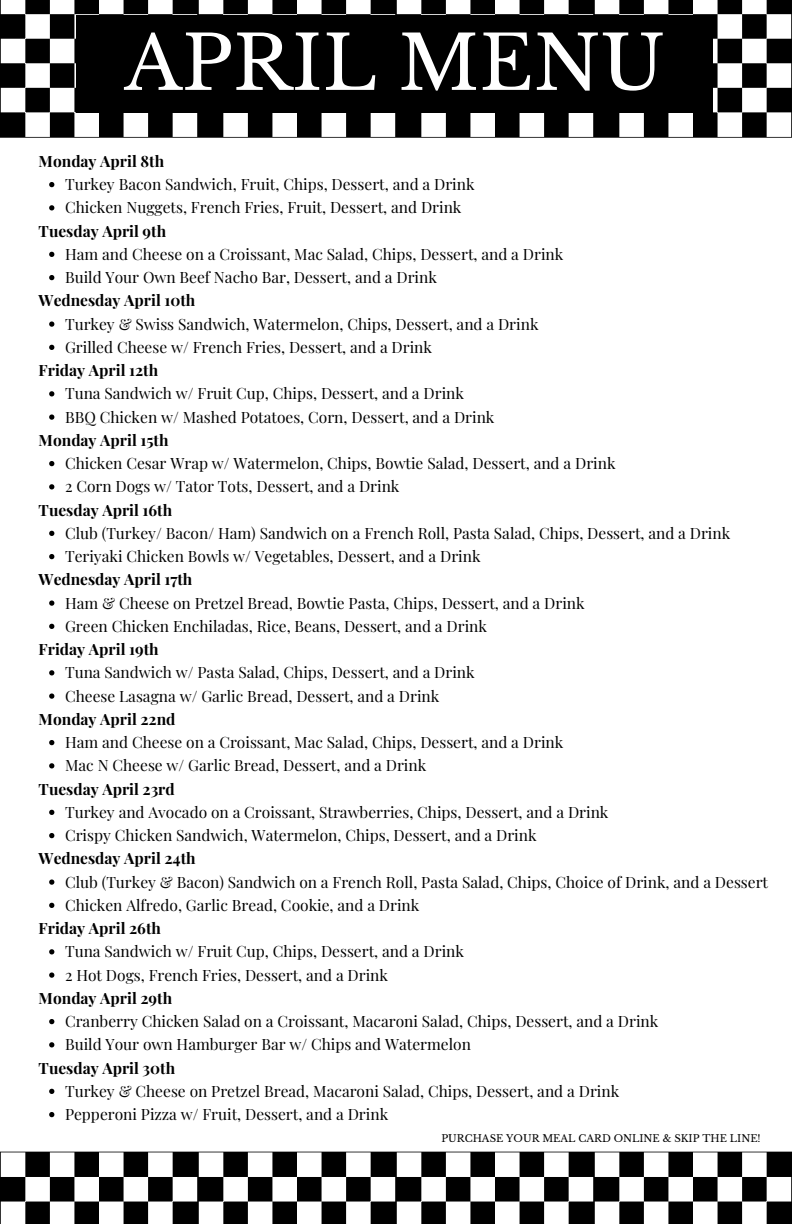
<style>
.page{position:relative;width:792px;height:1224px;background:#fff}
.page>*{position:absolute;margin:0;border:0;box-sizing:border-box;transform-origin:0 0}
.t1{font:74.5px "Libre Baskerville";color:#fff}
.t2{font:15.5px "Playfair Display";color:#000}
.t3{font:700 15.5px "Playfair Display";color:#000}
.t4{font:10px "Libre Baskerville";color:#000}
</style>
<div class="page">
<svg style="left:0;top:1152px;width:792px;height:72px"></svg>
<svg style="left:0;top:0;width:792px;height:138px"></svg>
<div style="left:76px;top:15px;width:637px;height:98px;background:#000"></div>
<svg style="left:49px;top:182px;width:5px;height:5px"></svg>
<svg style="left:49px;top:205px;width:5px;height:5px"></svg>
<svg style="left:49px;top:252px;width:5px;height:5px"></svg>
<svg style="left:49px;top:275px;width:5px;height:5px"></svg>
<svg style="left:49px;top:321px;width:5px;height:6px"></svg>
<svg style="left:49px;top:345px;width:5px;height:5px"></svg>
<svg style="left:49px;top:391px;width:5px;height:5px"></svg>
<svg style="left:49px;top:414px;width:5px;height:6px"></svg>
<svg style="left:49px;top:461px;width:5px;height:5px"></svg>
<svg style="left:49px;top:484px;width:5px;height:5px"></svg>
<svg style="left:49px;top:531px;width:5px;height:5px"></svg>
<svg style="left:49px;top:554px;width:5px;height:5px"></svg>
<svg style="left:49px;top:600px;width:5px;height:6px"></svg>
<svg style="left:49px;top:624px;width:5px;height:5px"></svg>
<svg style="left:49px;top:670px;width:5px;height:5px"></svg>
<svg style="left:49px;top:693px;width:5px;height:6px"></svg>
<svg style="left:49px;top:740px;width:5px;height:5px"></svg>
<svg style="left:49px;top:763px;width:5px;height:5px"></svg>
<svg style="left:49px;top:810px;width:5px;height:5px"></svg>
<svg style="left:49px;top:833px;width:5px;height:5px"></svg>
<svg style="left:49px;top:879px;width:5px;height:6px"></svg>
<svg style="left:49px;top:903px;width:5px;height:5px"></svg>
<svg style="left:49px;top:949px;width:5px;height:5px"></svg>
<svg style="left:49px;top:972px;width:5px;height:6px"></svg>
<svg style="left:49px;top:1019px;width:5px;height:5px"></svg>
<svg style="left:49px;top:1042px;width:5px;height:5px"></svg>
<svg style="left:49px;top:1089px;width:5px;height:5px"></svg>
<svg style="left:49px;top:1112px;width:5px;height:5px"></svg>
<p class="t1" style="left:124px;top:18px;width:542px">APRIL MENU</p>
<p class="t3" style="left:39px;top:150px;width:127px">Monday April 8th</p>
<p class="t2" style="left:65px;top:173px;width:411px">Turkey Bacon Sandwich, Fruit, Chips, Dessert, and a Drink</p>
<p class="t2" style="left:65px;top:197px;width:398px">Chicken Nuggets, French Fries, Fruit, Dessert, and Drink</p>
<p class="t3" style="left:39px;top:220px;width:129px">Tuesday April 9th</p>
<h1 class="t2" style="left:65px;top:243px;width:500px">Ham and Cheese on a Croissant, Mac Salad, Chips, Dessert, and a Drink</h1>
<p class="t2" style="left:65px;top:266px;width:373px">Build Your Own Beef Nacho Bar, Dessert, and a Drink</p>
<p class="t3" style="left:39px;top:290px;width:158px">Wednesday April 10th</p>
<p class="t2" style="left:65px;top:313px;width:475px">Turkey &amp; Swiss Sandwich, Watermelon, Chips, Dessert, and a Drink</p>
<p class="t2" style="left:65px;top:336px;width:369px">Grilled Cheese w/ French Fries, Dessert, and a Drink</p>
<p class="t3" style="left:39px;top:359px;width:121px">Friday April 12th</p>
<p class="t2" style="left:65px;top:383px;width:400px">Tuna Sandwich w/ Fruit Cup, Chips, Dessert, and a Drink</p>
<p class="t2" style="left:65px;top:406px;width:431px">BBQ Chicken w/ Mashed Potatoes, Corn, Dessert, and a Drink</p>
<p class="t3" style="left:39px;top:429px;width:131px">Monday April 15th</p>
<p class="t2" style="left:65px;top:452px;width:552px">Chicken Cesar Wrap w/ Watermelon, Chips, Bowtie Salad, Dessert, and a Drink</p>
<p class="t2" style="left:65px;top:476px;width:336px">2 Corn Dogs w/ Tator Tots, Dessert, and a Drink</p>
<p class="t3" style="left:39px;top:499px;width:135px">Tuesday April 16th</p>
<p class="t2" style="left:65px;top:522px;width:667px">Club (Turkey/ Bacon/ Ham) Sandwich on a French Roll, Pasta Salad, Chips, Dessert, and a Drink</p>
<p class="t2" style="left:65px;top:545px;width:417px">Teriyaki Chicken Bowls w/ Vegetables, Dessert, and a Drink</p>
<p class="t3" style="left:39px;top:569px;width:155px">Wednesday April 17th</p>
<p class="t2" style="left:65px;top:592px;width:521px">Ham &amp; Cheese on Pretzel Bread, Bowtie Pasta, Chips, Dessert, and a Drink</p>
<p class="t2" style="left:65px;top:615px;width:424px">Green Chicken Enchiladas, Rice, Beans, Dessert, and a Drink</p>
<p class="t3" style="left:39px;top:638px;width:121px">Friday April 19th</p>
<p class="t2" style="left:65px;top:662px;width:411px">Tuna Sandwich w/ Pasta Salad, Chips, Dessert, and a Drink</p>
<p class="t2" style="left:65px;top:685px;width:376px">Cheese Lasagna w/ Garlic Bread, Dessert, and a Drink</p>
<p class="t3" style="left:39px;top:708px;width:138px">Monday April 22nd</p>
<p class="t2" style="left:65px;top:731px;width:500px">Ham and Cheese on a Croissant, Mac Salad, Chips, Dessert, and a Drink</p>
<p class="t2" style="left:65px;top:755px;width:363px">Mac N Cheese w/ Garlic Bread, Dessert, and a Drink</p>
<p class="t3" style="left:39px;top:778px;width:138px">Tuesday April 23rd</p>
<p class="t2" style="left:65px;top:801px;width:545px">Turkey and Avocado on a Croissant, Strawberries, Chips, Dessert, and a Drink</p>
<p class="t2" style="left:65px;top:824px;width:473px">Crispy Chicken Sandwich, Watermelon, Chips, Dessert, and a Drink</p>
<p class="t3" style="left:39px;top:848px;width:159px">Wednesday April 24th</p>
<p class="t2" style="left:65px;top:871px;width:705px">Club (Turkey &amp; Bacon) Sandwich on a French Roll, Pasta Salad, Chips, Choice of Drink, and a Dessert</p>
<p class="t2" style="left:65px;top:894px;width:356px">Chicken Alfredo, Garlic Bread, Cookie, and a Drink</p>
<p class="t3" style="left:39px;top:917px;width:124px">Friday April 26th</p>
<p class="t2" style="left:65px;top:941px;width:400px">Tuna Sandwich w/ Fruit Cup, Chips, Dessert, and a Drink</p>
<p class="t2" style="left:65px;top:964px;width:325px">2 Hot Dogs, French Fries, Dessert, and a Drink</p>
<p class="t3" style="left:39px;top:987px;width:135px">Monday April 29th</p>
<p class="t2" style="left:65px;top:1010px;width:595px">Cranberry Chicken Salad on a Croissant, Macaroni Salad, Chips, Dessert, and a Drink</p>
<p class="t2" style="left:65px;top:1034px;width:407px">Build Your own Hamburger Bar w/ Chips and Watermelon</p>
<p class="t3" style="left:39px;top:1057px;width:138px">Tuesday April 30th</p>
<p class="t2" style="left:65px;top:1080px;width:556px">Turkey &amp; Cheese on Pretzel Bread, Macaroni Salad, Chips, Dessert, and a Drink</p>
<p class="t2" style="left:65px;top:1103px;width:325px">Pepperoni Pizza w/ Fruit, Dessert, and a Drink</p>
<p class="t4" style="left:441px;top:1132px;width:321px">PURCHASE YOUR MEAL CARD ONLINE &amp; SKIP THE LINE!</p>
</div>
